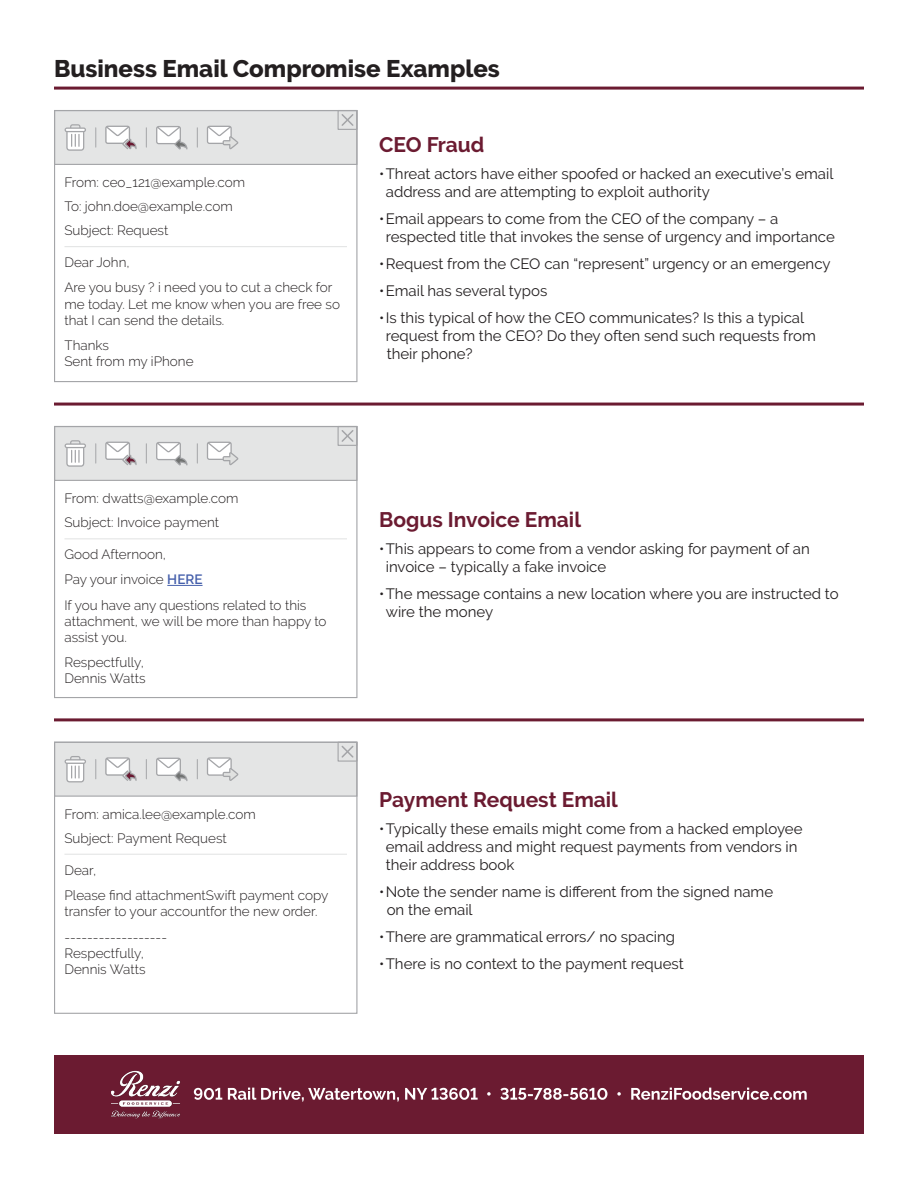
<style>
.page{position:relative;width:918px;height:1188px;background:#fff}
.page>*{position:absolute;margin:0;border:0;box-sizing:border-box;transform-origin:0 0}
.t1{font:800 24px "Raleway";color:#231f20}
.t2{font:700 21px "Raleway";color:#6b1b31}
.t3{font:15px/18px "Raleway";color:#231f20}
.t4{font:300 13.5px/25.2px "Raleway";color:#231f20}
.s1{font-weight:600;color:#455fab}
</style>
<div class="page">
<hr style="left:54px;top:403px;width:810px;height:3px;background:#6b1b31">
<hr style="left:54px;top:718px;width:810px;height:3px;background:#6b1b31">
<div style="left:54px;top:110px;width:303px;height:55px;background:#e4e5e5;border:1px solid #a4a5a8"></div>
<svg style="left:156px;top:126px;width:32px;height:24px"></svg>
<svg style="left:105px;top:126px;width:32px;height:23px"></svg>
<svg style="left:207px;top:126px;width:31px;height:23px"></svg>
<svg style="left:64px;top:124px;width:22px;height:27px"></svg>
<svg style="left:95px;top:128px;width:1px;height:19px"></svg>
<svg style="left:146px;top:128px;width:1px;height:19px"></svg>
<svg style="left:197px;top:128px;width:1px;height:19px"></svg>
<div style="left:54px;top:110px;width:303px;height:272px;border:1px solid #a4a5a8"></div>
<hr style="left:64px;top:246px;width:283px;height:1px;background:#e4e5e5">
<div style="left:338px;top:110px;width:19px;height:20px;border:1px solid #a4a5a8"></div>
<svg style="left:341px;top:114px;width:13px;height:12px"></svg>
<div style="left:54px;top:426px;width:303px;height:55px;background:#e4e5e5;border:1px solid #a4a5a8"></div>
<svg style="left:156px;top:442px;width:32px;height:23px"></svg>
<svg style="left:105px;top:442px;width:32px;height:23px"></svg>
<svg style="left:207px;top:442px;width:31px;height:23px"></svg>
<svg style="left:64px;top:440px;width:22px;height:27px"></svg>
<svg style="left:95px;top:444px;width:1px;height:19px"></svg>
<svg style="left:146px;top:444px;width:1px;height:19px"></svg>
<svg style="left:197px;top:444px;width:1px;height:19px"></svg>
<div style="left:54px;top:426px;width:303px;height:272px;border:1px solid #a4a5a8"></div>
<hr style="left:167px;top:585px;width:36px;height:1px;background:#455fab">
<hr style="left:64px;top:538px;width:283px;height:1px;background:#e4e5e5">
<div style="left:338px;top:426px;width:19px;height:20px;border:1px solid #a4a5a8"></div>
<svg style="left:341px;top:430px;width:13px;height:12px"></svg>
<div style="left:54px;top:742px;width:303px;height:55px;background:#e4e5e5;border:1px solid #a4a5a8"></div>
<svg style="left:156px;top:758px;width:32px;height:23px"></svg>
<svg style="left:105px;top:757px;width:32px;height:24px"></svg>
<svg style="left:207px;top:757px;width:31px;height:24px"></svg>
<svg style="left:64px;top:756px;width:22px;height:26px"></svg>
<svg style="left:95px;top:759px;width:1px;height:20px"></svg>
<svg style="left:146px;top:759px;width:1px;height:20px"></svg>
<svg style="left:197px;top:759px;width:1px;height:20px"></svg>
<div style="left:54px;top:742px;width:303px;height:272px;border:1px solid #a4a5a8"></div>
<hr style="left:64px;top:854px;width:283px;height:1px;background:#e4e5e5">
<div style="left:338px;top:742px;width:19px;height:20px;border:1px solid #a4a5a8"></div>
<svg style="left:341px;top:745px;width:13px;height:13px"></svg>
<hr style="left:54px;top:87px;width:810px;height:3px;background:#6b1b31">
<div style="left:54px;top:1055px;width:810px;height:79px;background:#6b1b31"></div>
<img style="left:111px;top:1071px;width:69px;height:47px">
<svg style="left:194px;top:1088px;width:613px;height:14px"></svg>
<h1 class="t1" style="left:54px;top:54px;width:447px">Business Email Compromise Examples</h1>
<p class="t4" style="left:64px;top:170px;width:182px;line-height:24px">From: ceo_121@example.com<br>To: john.doe@example.com<br>Subject: Request</p>
<p class="t4" style="left:64px;top:250px;width:269px">Dear John,<br>Are you busy ? i need you to cut a check for</p>
<p class="t4" style="left:64px;top:296px;width:277px;line-height:16.2px">me today. Let me know when you are free so that I can send the details.</p>
<p class="t4" style="left:64px;top:337px;width:131px;line-height:16.2px">Thanks<br>Sent from my iPhone</p>
<h2 class="t2" style="left:379px;top:133px;width:107px">CEO Fraud</h2>
<p class="t3" style="left:386px;top:165px;width:449px;text-indent:-7px">•Threat actors have either spoofed or hacked an executive’s email address and are attempting to exploit authority</p>
<p class="t3" style="left:386px;top:210px;width:451px;text-indent:-7px">•Email appears to come from the CEO of the company – a respected title that invokes the sense of urgency and importance</p>
<p class="t3" style="left:379px;top:255px;width:453px">•Request from the CEO can “represent” urgency or an emergency</p>
<p class="t3" style="left:379px;top:282px;width:170px">•Email has several typos</p>
<p class="t3" style="left:386px;top:309px;width:432px;text-indent:-7px">•Is this typical of how the CEO communicates? Is this a typical request from the CEO? Do they often send such requests from their phone?</p>
<p class="t4" style="left:64px;top:486px;width:176px;line-height:24px">From: dwatts@example.com<br>Subject: Invoice payment</p>
<p class="t4" style="left:64px;top:542px;width:243px">Good Afternoon,<br>Pay your invoice <span class="s1">HERE<br></span>If you have any questions related to this</p>
<p class="t4" style="left:64px;top:613px;width:264px;line-height:16.2px">attachment, we will be more than happy to assist you.</p>
<p class="t4" style="left:64px;top:654px;width:83px;line-height:16.2px">Respectfully,<br>Dennis Watts</p>
<p class="t4" style="left:64px;top:802px;width:193px;line-height:24px">From: amica.lee@example.com<br>Subject: Payment Request</p>
<p class="t4" style="left:64px;top:858px;width:266px">Dear,<br>Please find attachmentSwift payment copy</p>
<p class="t4" style="left:64px;top:899px;width:254px">transfer to your accountfor the new order. ------------------</p>
<p class="t4" style="left:64px;top:945px;width:83px;line-height:16.2px">Respectfully,<br>Dennis Watts</p>
<h2 class="t2" style="left:379px;top:508px;width:203px">Bogus Invoice Email</h2>
<p class="t3" style="left:386px;top:540px;width:426px;text-indent:-7px">•This appears to come from a vendor asking for payment of an invoice – typically a fake invoice</p>
<p class="t3" style="left:386px;top:585px;width:454px;text-indent:-7px">•The message contains a new location where you are instructed to wire the money</p>
<h2 class="t2" style="left:379px;top:787px;width:240px">Payment Request Email</h2>
<p class="t3" style="left:386px;top:819px;width:418px;text-indent:-7px">•Typically these emails might come from a hacked employee email address and might request payments from vendors in their address book</p>
<p class="t3" style="left:387px;top:882px;width:388px;text-indent:-8px">•Note the sender name is different from the signed name on the email</p>
<p class="t3" style="left:379px;top:927px;width:298px">•There are grammatical errors/ no spacing</p>
<p class="t3" style="left:379px;top:954px;width:306px">•There is no context to the payment request</p>
</div>
